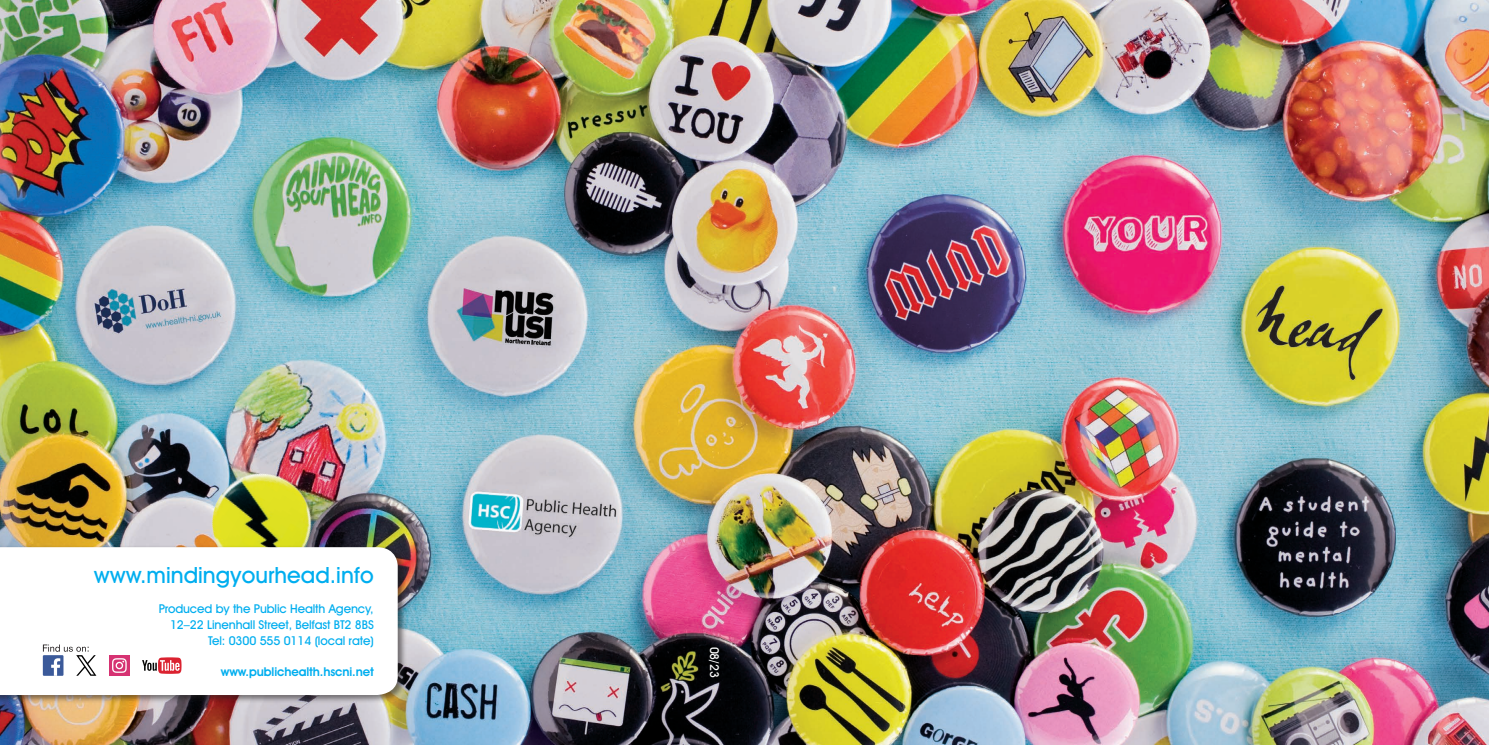
<style>
.page{position:relative;width:1489px;height:745px;background:#fff}
.page>*{position:absolute;margin:0;border:0;box-sizing:border-box;transform-origin:0 0}
.t1{font:500 22.4px "Avant Garde IT Cby BT";color:#00aeef}
.t2{font:500 12.25px/15.8px "Avant Garde IT Cby BT";letter-spacing:-.01em;color:#00aeef;text-align:right}
.t3{font:600 12.25px "Avant Garde IT Cby BT";letter-spacing:-.01em;color:#00aeef}
.t4{font:500 12.25px "Avant Garde IT Cby BT";color:#fff}
</style>
<div class="page">
<img style="left:0;top:0;width:1488px;height:744px">
<img style="left:201px;top:469px;width:118px;height:75px">
<div style="left:0;top:544px;width:406px;height:159px;background:#231f20;opacity:.55"></div>
<svg style="left:0;top:547px;width:398px;height:147px"></svg>
<svg style="left:30px;top:630px;width:171px;height:55px"></svg>
<p class="t1" style="left:94px;top:560px;width:281px">www.mindingyourhead.info</p>
<p class="t2" style="left:159px;top:600px;width:216px">Produced by the Public Health Agency,<br>12–22 Linenhall Street, Belfast BT2 8BS<br>Tel: 0300 555 0114 (local rate)</p>
<p class="t3" style="left:221px;top:663px;width:154px">www.publichealth.hscni.net</p>
<p class="t4" style="left:722px;top:646px;width:32px;rotate:90deg">08/23</p>
</div>
